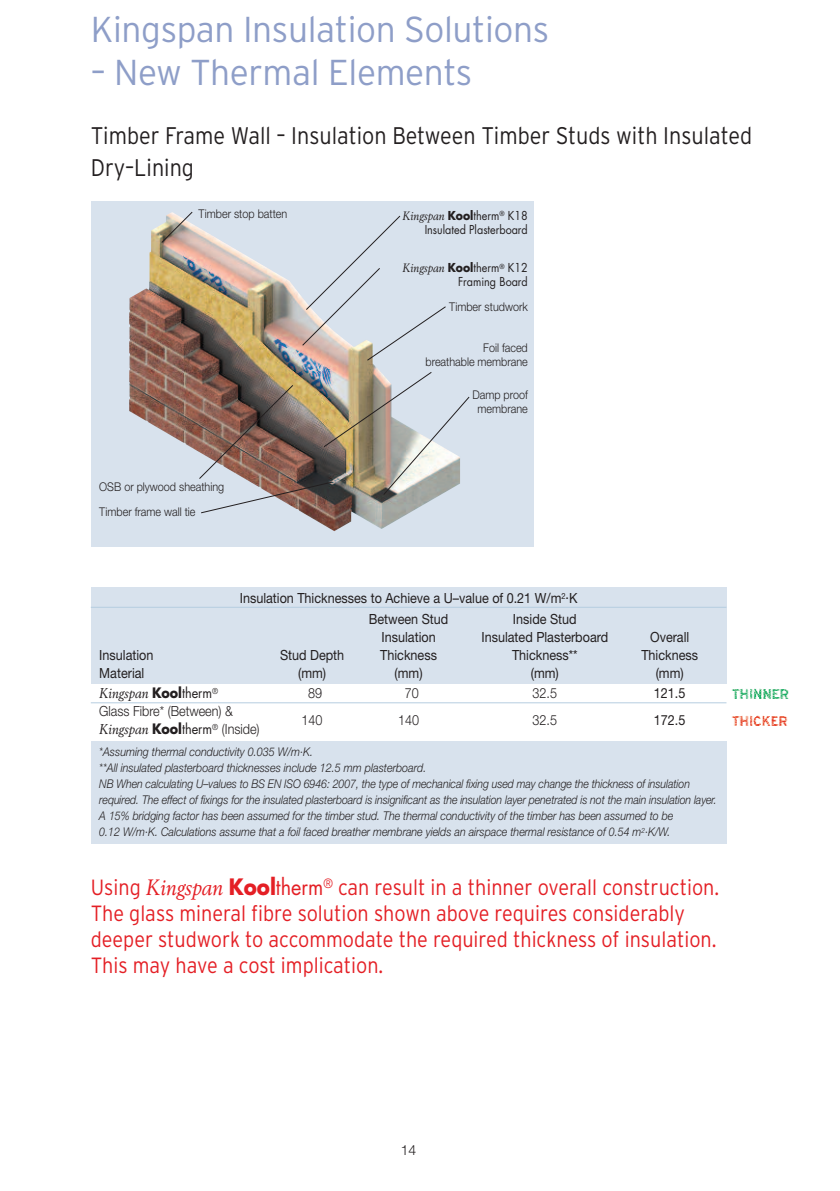
<style>
.page{position:relative;width:840px;height:1191px;background:#fff}
.page>*{position:absolute;margin:0;border:0;box-sizing:border-box;transform-origin:0 0}
.t1{font:300 36px "Interstate";letter-spacing:-.01em;color:#8e9ec8}
.t2{font:300 24px/32px "Interstate";color:#231f20;scale:.9 1}
.t3{font:300 22px/26px "Interstate";color:#e41f25;scale:.9 1}
.t4{font:14px/20.8px "Helvetica Neue";color:#231f20;text-align:center;scale:.9 1}
.t5{font:italic 14px "Berling";color:#231f20;scale:.9 1}
.t6{font:300 14px "Helvetica Neue";color:#231f20;scale:.9 1}
.t7{font:300 14px "Helvetica Neue";color:#231f20}
.t8{font:italic 300 12px/16px "Helvetica Neue";color:#231f20;scale:.9 1}
.t9{font:300 12px/14px "Helvetica Neue";color:#231f20;text-align:right;scale:.9 1}
.t10{font:italic 12px "Berling";color:#231f20;scale:.9 1}
.t11{font:12px "Futura";color:#231f20;scale:.9 1}
.s1{font-family:"Futura";font-weight:700;font-style:normal}
.s2{font-family:"Futura";font-style:normal}
.s3{font-family:"Helvetica Neue";font-weight:300;font-style:normal}
.s4{font-family:"Berling";font-weight:400;font-style:italic}
.s5{font-family:"Futura";font-weight:700}
.s6{font-family:"Futura";font-weight:400}
</style>
<div class="page">
<div style="left:91px;top:741px;width:635px;height:102px;background:#d8e2ed"></div>
<img style="left:732px;top:688px;width:57px;height:11px">
<img style="left:731px;top:715px;width:57px;height:11px">
<div style="left:91px;top:587px;width:635px;height:96px;background:#d8e2ed"></div>
<hr style="left:91px;top:607px;width:635px;height:1px;background:#b5cde0">
<hr style="left:91px;top:702px;width:635px;height:1px;background:#b5cde0">
<div style="left:91px;top:201px;width:442px;height:346px;background:#d8e2ed"></div>
<img style="left:129px;top:224px;width:280px;height:307px">
<svg style="left:301px;top:215px;width:145px;height:146px"></svg>
<img style="left:198px;top:371px;width:271px;height:142px">
<svg style="left:161px;top:211px;width:32px;height:32px"></svg>
<h1 class="t1" style="left:91px;top:8px;width:460px">Kingspan Insulation Solutions</h1>
<h1 class="t1" style="left:91px;top:51px;width:383px">– New Thermal Elements</h1>
<h2 class="t2" style="left:91px;top:120px;width:736px">Timber Frame Wall – Insulation Between Timber Studs with Insulated<br>Dry–Lining</h2>
<p class="t9" style="left:198px;top:208px;width:100px">Timber stop batten</p>
<p class="t9" style="left:99px;top:480px;width:140px">OSB or plywood sheathing</p>
<p class="t9" style="left:99px;top:506px;width:108px">Timber frame wall tie</p>
<p class="t10" style="left:402px;top:210px;width:141px">Kingspan <span class="s1">Kool</span><span class="s2">therm</span><sup>®</sup> <span class="s2">K18</span></p>
<p class="t11" style="left:424px;top:224px;width:116px">Insulated Plasterboard</p>
<p class="t10" style="left:402px;top:263px;width:141px">Kingspan <span class="s1">Kool</span><span class="s2">therm</span><sup>®</sup> <span class="s2">K12</span></p>
<p class="t11" style="left:458px;top:276px;width:79px">Framing Board</p>
<p class="t9" style="left:449px;top:300px;width:89px">Timber studwork</p>
<p class="t9" style="left:425px;top:342px;width:115px">Foil faced<br>breathable membrane</p>
<p class="t9" style="left:472px;top:389px;width:63px;text-align:center">Damp proof membrane</p>
<p class="t4" style="left:239px;top:588px;width:376px">Insulation Thicknesses to Achieve a U–value of 0.21 W/m<sup>2</sup>.K<br>Between Stud</p>
<p class="t4" style="left:512px;top:609px;width:72px">Inside Stud</p>
<p class="t4" style="left:381px;top:627px;width:62px">Insulation</p>
<p class="t4" style="left:481px;top:627px;width:142px">Insulated Plasterboard</p>
<p class="t4" style="left:649px;top:627px;width:45px">Overall</p>
<p class="t4" style="left:99px;top:645px;width:62px">Insulation</p>
<p class="t4" style="left:280px;top:645px;width:73px">Stud Depth</p>
<p class="t4" style="left:380px;top:645px;width:64px">Thickness</p>
<p class="t4" style="left:511px;top:645px;width:74px">Thickness**</p>
<p class="t4" style="left:641px;top:645px;width:64px">Thickness</p>
<p class="t4" style="left:99px;top:663px;width:52px">Material</p>
<p class="t4" style="left:298px;top:663px;width:33px">(mm)</p>
<p class="t4" style="left:394px;top:663px;width:33px">(mm)</p>
<p class="t4" style="left:530px;top:663px;width:33px">(mm)</p>
<p class="t4" style="left:655px;top:663px;width:33px">(mm)</p>
<p class="t5" style="left:99px;top:687px;width:134px">Kingspan <span class="s1">Kool</span><span class="s2">therm</span><sup>®</sup></p>
<p class="t6" style="left:308px;top:688px;width:17px">89</p>
<p class="t6" style="left:404px;top:688px;width:17px">70</p>
<p class="t6" style="left:532px;top:688px;width:29px">32.5</p>
<p class="t4" style="left:653px;top:684px;width:36px">121.5</p>
<p class="t6" style="left:99px;top:706px;width:150px">Glass Fibre* (Between) &amp;</p>
<p class="t6" style="left:301px;top:715px;width:25px">140</p>
<p class="t6" style="left:398px;top:715px;width:25px">140</p>
<p class="t6" style="left:532px;top:715px;width:29px">32.5</p>
<p class="t4" style="left:653px;top:711px;width:36px">172.5</p>
<p class="t5" style="left:99px;top:723px;width:179px">Kingspan <span class="s1">Kool</span><span class="s2">therm</span><sup>®</sup> <span class="s3">(Inside)</span></p>
<p class="t8" style="left:99px;top:745px;width:687px">*Assuming thermal conductivity 0.035 W/m·K.<br>**All insulated plasterboard thicknesses include 12.5 mm plasterboard.<br>NB When calculating U–values to BS EN ISO 6946: 2007, the type of mechanical fixing used may change the thickness of insulation required. The effect of fixings for the insulated plasterboard is insignificant as the insulation layer penetrated is not the main insulation layer.<br>A 15% bridging factor has been assumed for the timber stud. The thermal conductivity of the timber has been assumed to be<br>0.12 W/m·K. Calculations assume that a foil faced breather membrane yields an airspace thermal resistance of 0.54 m<sup>2</sup>·K/W.</p>
<p class="t3" style="left:91px;top:874px;width:699px">Using <span class="s4">Kingspan</span> <span class="s5">Kool</span><span class="s6">therm</span><sup>®</sup> can result in a thinner overall construction.<br>The glass mineral fibre solution shown above requires considerably deeper studwork to accommodate the required thickness of insulation.<br>This may have a cost implication.</p>
<p class="t7" style="left:400px;top:1145px;width:17px">14</p>
</div>
